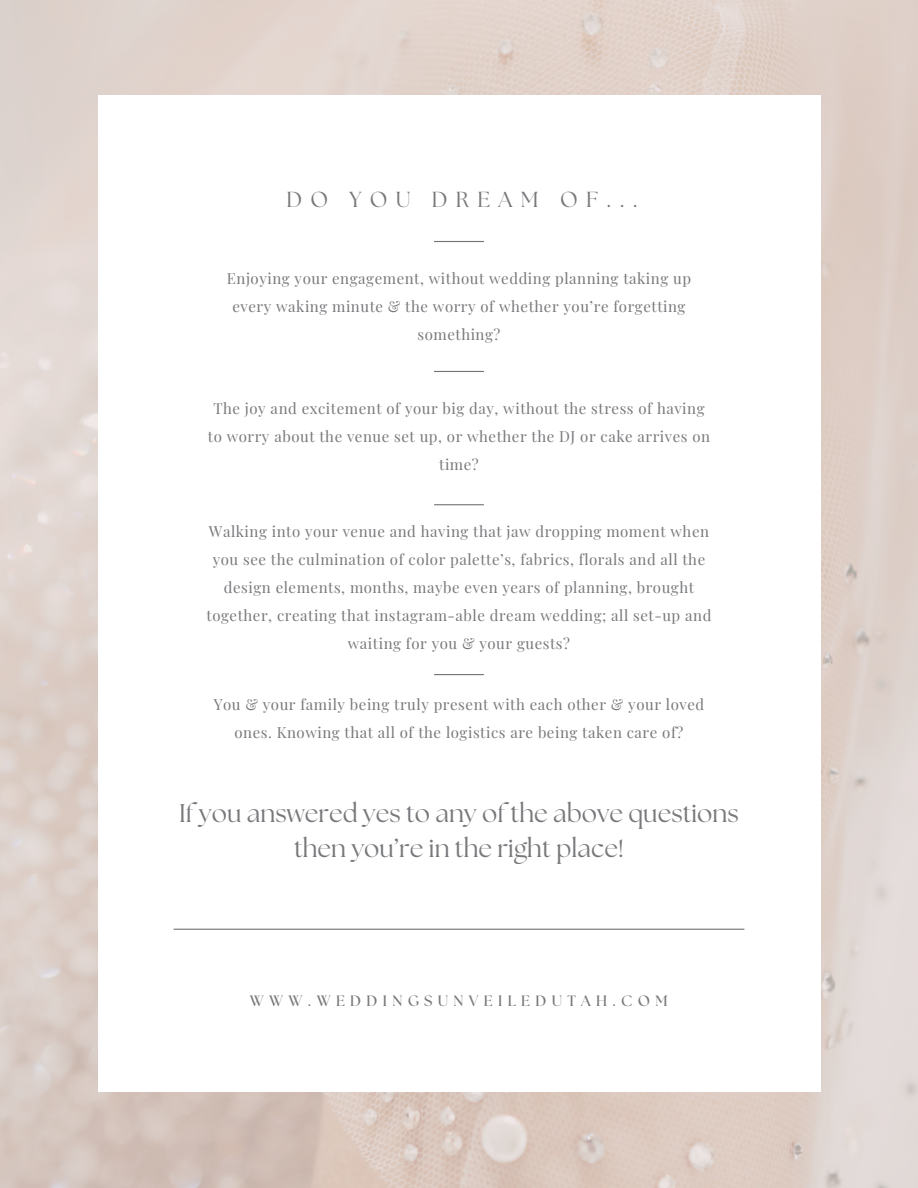
<style>
.page{position:relative;width:918px;height:1188px;background:#fff}
.page>*{position:absolute;margin:0;border:0;box-sizing:border-box;transform-origin:0 0}
.t1{font:25.5px/34.8px "The Seasons";color:#77787b;text-align:center}
.t2{font:21.75px "The Seasons";letter-spacing:.385em;color:#77787b}
.t3{font:15px/28.2px "Playfair Display";letter-spacing:.035em;color:#77787b;text-align:center}
.t4{font:700 15px "The Seasons";letter-spacing:.355em;color:#77787b}
</style>
<div class="page">
<img style="left:0;top:0;width:918px;height:1188px">
<div style="left:98px;top:96px;width:722px;height:996px;background:#fff"></div>
<hr style="left:434px;top:241px;width:50px;height:1px;background:#737373">
<hr style="left:174px;top:929px;width:570px;height:1px;background:#737373">
<hr style="left:434px;top:371px;width:50px;height:1px;background:#737373">
<hr style="left:434px;top:504px;width:50px;height:1px;background:#737373">
<hr style="left:434px;top:674px;width:50px;height:1px;background:#737373">
<p class="t2" style="left:286px;top:189px;width:353px">DO YOU DREAM OF...</p>
<h2 class="t3" style="left:227px;top:263px;width:466px">Enjoying your engagement, without wedding planning taking up every waking minute &amp; the worry of whether you’re forgetting something?</h2>
<p class="t3" style="left:208px;top:393px;width:504px">The joy and excitement of your big day, without the stress of having to worry about the venue set up, or whether the DJ or cake arrives on time?</p>
<p class="t3" style="left:207px;top:516px;width:506px">Walking into your venue and having that jaw dropping moment when you see the culmination of color palette’s, fabrics, florals and all the design elements, months, maybe even years of planning, brought together, creating that instagram-able dream wedding; all set-up and waiting for you &amp; your guests?</p>
<h1 class="t3" style="left:214px;top:690px;width:492px">You &amp; your family being truly present with each other &amp; your loved ones. Knowing that all of the logistics are being taken care of?</h1>
<h3 class="t1" style="left:179px;top:798px;width:561px">If you answered yes to any of the above questions then you’re in the right place!</h3>
<p class="t4" style="left:250px;top:994px;width:420px">WWW.WEDDINGSUNVEILEDUTAH.COM</p>
</div>
